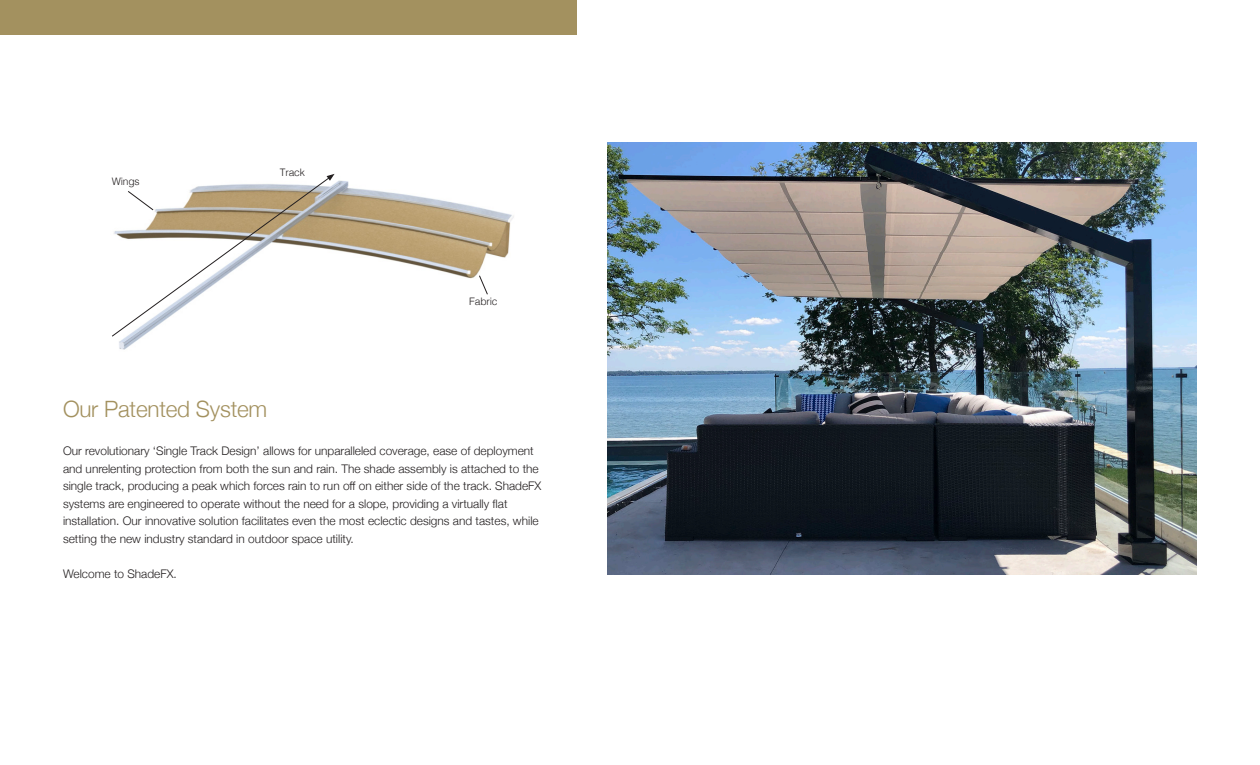
<style>
.page{position:relative;width:1260px;height:765px;background:#fff}
.page>*{position:absolute;margin:0;border:0;box-sizing:border-box;transform-origin:0 0}
.t1{font:300 22.5px "Helvetica Neue";letter-spacing:-.01em;color:#a3915f}
.t2{font:300 11.88px/17.5px "Helvetica Neue";color:#231f20}
.t3{font:300 10.38px "Helvetica";letter-spacing:-.02em;color:#231f20}
</style>
<div class="page">
<div style="left:0;top:0;width:577px;height:35px;background:#a3915f"></div>
<img style="left:608px;top:142px;width:589px;height:433px">
<img style="left:119px;top:180px;width:395px;height:170px">
<svg style="left:479px;top:275px;width:9px;height:20px"></svg>
<svg style="left:112px;top:174px;width:223px;height:163px"></svg>
<p class="t3" style="left:112px;top:173px;width:29px">Wings</p>
<p class="t3" style="left:280px;top:164px;width:26px">Track</p>
<p class="t1" style="left:63px;top:391px;width:206px">Our Patented System</p>
<p class="t3" style="left:469px;top:292px;width:30px">Fabric</p>
<p class="t2" style="left:63px;top:441px;width:480px">Our revolutionary ‘Single Track Design’ allows for unparalleled coverage, ease of deployment and unrelenting protection from both the sun and rain. The shade assembly is attached to the single track, producing a peak which forces rain to run off on either side of the track. ShadeFX systems are engineered to operate without the need for a slope, providing a virtually flat installation. Our innovative solution facilitates even the most eclectic designs and tastes, while setting the new industry standard in outdoor space utility.</p>
<p class="t2" style="left:63px;top:564px;width:115px">Welcome to ShadeFX.</p>
</div>
